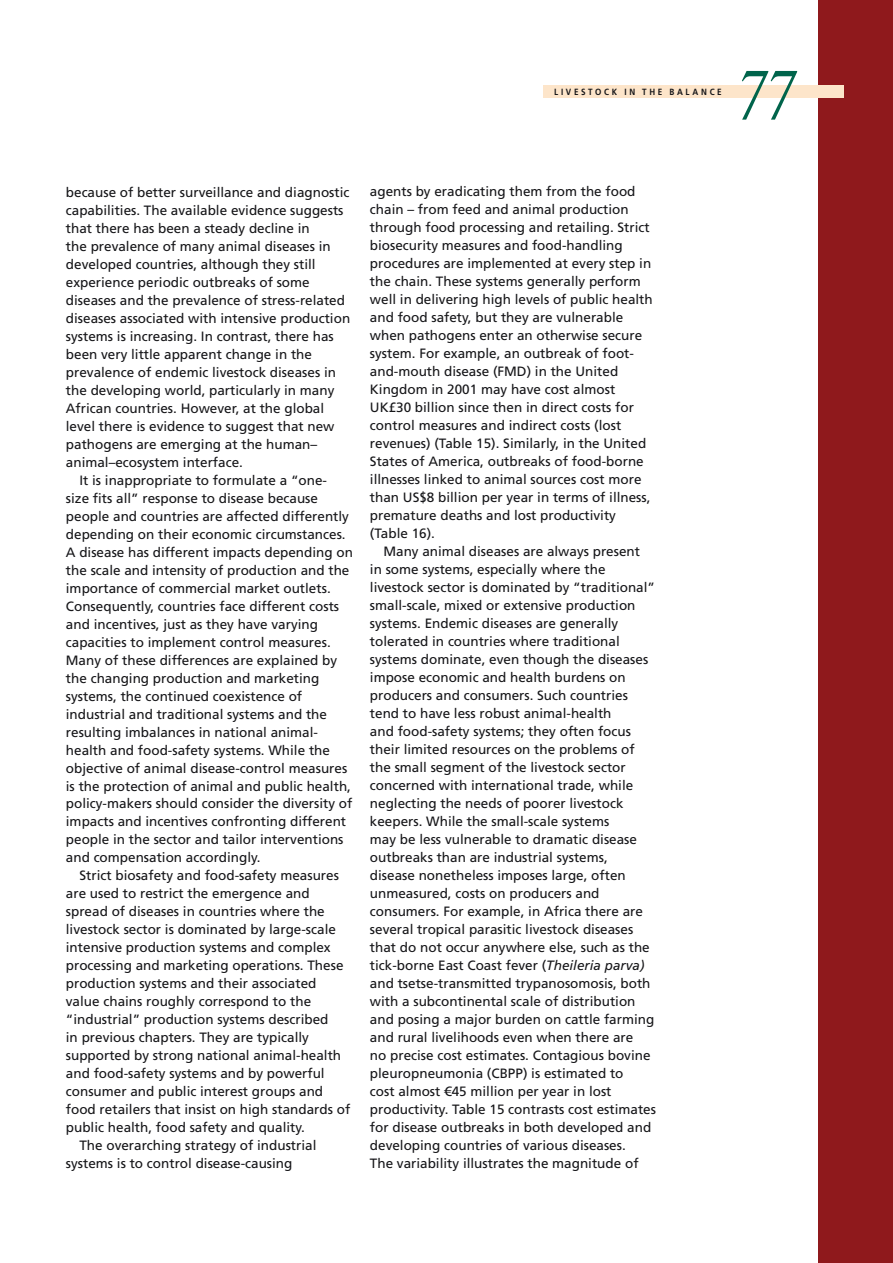
<style>
.page{position:relative;width:893px;height:1263px;background:#fff}
.page>*{position:absolute;margin:0;border:0;box-sizing:border-box;transform-origin:0 0}
.t1{font:italic 72px "Times";color:#00644b;scale:.8 1}
.t2{font:13.5px/18px "Frutiger LT Std";color:#161619}
.t3{font:700 9px "Frutiger LT Std";letter-spacing:.33em;color:#161619;scale:.9 1}
.s1{font-style:italic}
</style>
<div class="page">
<div style="left:818px;top:0;width:75px;height:1263px;background:#8f191c"></div>
<div style="left:543px;top:85px;width:301px;height:13px;background:#fde5ca"></div>
<p class="t3" style="left:554px;top:88px;width:188px">LIVESTOCK IN THE BALANCE</p>
<h1 class="t1" style="left:737px;top:69px;width:73px">77</h1>
<p class="t2" style="left:66px;top:184px;width:285px">because of better surveillance and diagnostic</p>
<p class="t2" style="left:66px;top:202px;width:279px">capabilities. The available evidence suggests</p>
<p class="t2" style="left:66px;top:220px;width:245px">that there has been a steady decline in</p>
<p class="t2" style="left:66px;top:238px;width:266px">the prevalence of many animal diseases in</p>
<p class="t2" style="left:66px;top:256px;width:251px">developed countries, although they still</p>
<p class="t2" style="left:66px;top:274px;width:245px">experience periodic outbreaks of some</p>
<p class="t2" style="left:66px;top:292px;width:281px">diseases and the prevalence of stress-related</p>
<p class="t2" style="left:66px;top:310px;width:286px">diseases associated with intensive production</p>
<p class="t2" style="left:66px;top:328px;width:269px">systems is increasing. In contrast, there has</p>
<p class="t2" style="left:66px;top:346px;width:248px">been very little apparent change in the</p>
<p class="t2" style="left:66px;top:364px;width:272px">prevalence of endemic livestock diseases in</p>
<p class="t2" style="left:66px;top:382px;width:270px">the developing world, particularly in many</p>
<p class="t2" style="left:66px;top:400px;width:260px">African countries. However, at the global</p>
<p class="t2" style="left:66px;top:418px;width:270px">level there is evidence to suggest that new</p>
<p class="t2" style="left:66px;top:436px;width:253px">pathogens are emerging at the human–</p>
<p class="t2" style="left:66px;top:453px;width:179px">animal–ecosystem interface.</p>
<p class="t2" style="left:79px;top:471px;width:249px">It is inappropriate to formulate a “one-</p>
<p class="t2" style="left:66px;top:489px;width:254px">size fits all” response to disease because</p>
<p class="t2" style="left:66px;top:507px;width:285px">people and countries are affected differently</p>
<p class="t2" style="left:66px;top:525px;width:281px">depending on their economic circumstances.</p>
<p class="t2" style="left:66px;top:543px;width:288px">A disease has different impacts depending on</p>
<p class="t2" style="left:66px;top:561px;width:285px">the scale and intensity of production and the</p>
<p class="t2" style="left:66px;top:579px;width:266px">importance of commercial market outlets.</p>
<p class="t2" style="left:66px;top:597px;width:275px">Consequently, countries face different costs</p>
<p class="t2" style="left:66px;top:615px;width:254px">and incentives, just as they have varying</p>
<p class="t2" style="left:66px;top:633px;width:266px">capacities to implement control measures.</p>
<p class="t2" style="left:66px;top:651px;width:273px">Many of these differences are explained by</p>
<p class="t2" style="left:66px;top:669px;width:255px">the changing production and marketing</p>
<p class="t2" style="left:66px;top:687px;width:238px">systems, the continued coexistence of</p>
<p class="t2" style="left:66px;top:705px;width:263px">industrial and traditional systems and the</p>
<p class="t2" style="left:66px;top:723px;width:254px">resulting imbalances in national animal-</p>
<p class="t2" style="left:66px;top:741px;width:266px">health and food-safety systems. While the</p>
<p class="t2" style="left:66px;top:759px;width:283px">objective of animal disease-control measures</p>
<p class="t2" style="left:66px;top:777px;width:287px">is the protection of animal and public health,</p>
<p class="t2" style="left:66px;top:795px;width:288px">policy-makers should consider the diversity of</p>
<p class="t2" style="left:66px;top:813px;width:282px">impacts and incentives confronting different</p>
<p class="t2" style="left:66px;top:831px;width:279px">people in the sector and tailor interventions</p>
<p class="t2" style="left:66px;top:849px;width:196px">and compensation accordingly.</p>
<p class="t2" style="left:79px;top:867px;width:261px">Strict biosafety and food-safety measures</p>
<p class="t2" style="left:66px;top:885px;width:245px">are used to restrict the emergence and</p>
<p class="t2" style="left:66px;top:903px;width:260px">spread of diseases in countries where the</p>
<p class="t2" style="left:66px;top:921px;width:272px">livestock sector is dominated by large-scale</p>
<p class="t2" style="left:66px;top:939px;width:266px">intensive production systems and complex</p>
<p class="t2" style="left:66px;top:957px;width:279px">processing and marketing operations. These</p>
<p class="t2" style="left:66px;top:975px;width:252px">production systems and their associated</p>
<p class="t2" style="left:66px;top:993px;width:247px">value chains roughly correspond to the</p>
<p class="t2" style="left:66px;top:1011px;width:264px">“industrial” production systems described</p>
<p class="t2" style="left:66px;top:1029px;width:245px">in previous chapters. They are typically</p>
<p class="t2" style="left:66px;top:1047px;width:277px">supported by strong national animal-health</p>
<p class="t2" style="left:66px;top:1065px;width:260px">and food-safety systems and by powerful</p>
<p class="t2" style="left:66px;top:1083px;width:259px">consumer and public interest groups and</p>
<p class="t2" style="left:66px;top:1101px;width:286px">food retailers that insist on high standards of</p>
<p class="t2" style="left:66px;top:1119px;width:241px">public health, food safety and quality.</p>
<p class="t2" style="left:79px;top:1137px;width:239px">The overarching strategy of industrial</p>
<p class="t2" style="left:66px;top:1155px;width:228px">systems is to control disease-causing</p>
<p class="t2" style="left:370px;top:183px;width:284px">agents by eradicating them from the food chain – from feed and animal production through food processing and retailing. Strict biosecurity measures and food-handling procedures are implemented at every step in the chain. These systems generally perform well in delivering high levels of public health and food safety, but they are vulnerable when pathogens enter an otherwise secure system. For example, an outbreak of foot&shy;and-mouth disease (FMD) in the United Kingdom in 2001 may have cost almost UK£30 billion since then in direct costs for control measures and indirect costs (lost revenues) (Table 15). Similarly, in the United States of America, outbreaks of food-borne illnesses linked to animal sources cost more than US$8 billion per year in terms of illness, premature deaths and lost productivity (Table 16).</p>
<p class="t2" style="left:370px;top:543px;width:288px;text-indent:13px">Many animal diseases are always present<br>in some systems, especially where the livestock sector is dominated by “traditional” small-scale, mixed or extensive production systems. Endemic diseases are generally tolerated in countries where traditional systems dominate, even though the diseases impose economic and health burdens on producers and consumers. Such countries tend to have less robust animal-health<br>and food-safety systems; they often focus their limited resources on the problems of the small segment of the livestock sector concerned with international trade, while neglecting the needs of poorer livestock keepers. While the small-scale systems<br>may be less vulnerable to dramatic disease outbreaks than are industrial systems, disease nonetheless imposes large, often unmeasured, costs on producers and consumers. For example, in Africa there are several tropical parasitic livestock diseases that do not occur anywhere else, such as the tick-borne East Coast fever (<span class="s1">Theileria parva) </span>and tsetse-transmitted trypanosomosis, both with a subcontinental scale of distribution and posing a major burden on cattle farming and rural livelihoods even when there are<br>no precise cost estimates. Contagious bovine pleuropneumonia (CBPP) is estimated to<br>cost almost €45 million per year in lost productivity. Table 15 contrasts cost estimates for disease outbreaks in both developed and developing countries of various diseases.<br>The variability illustrates the magnitude of</p>
</div>
